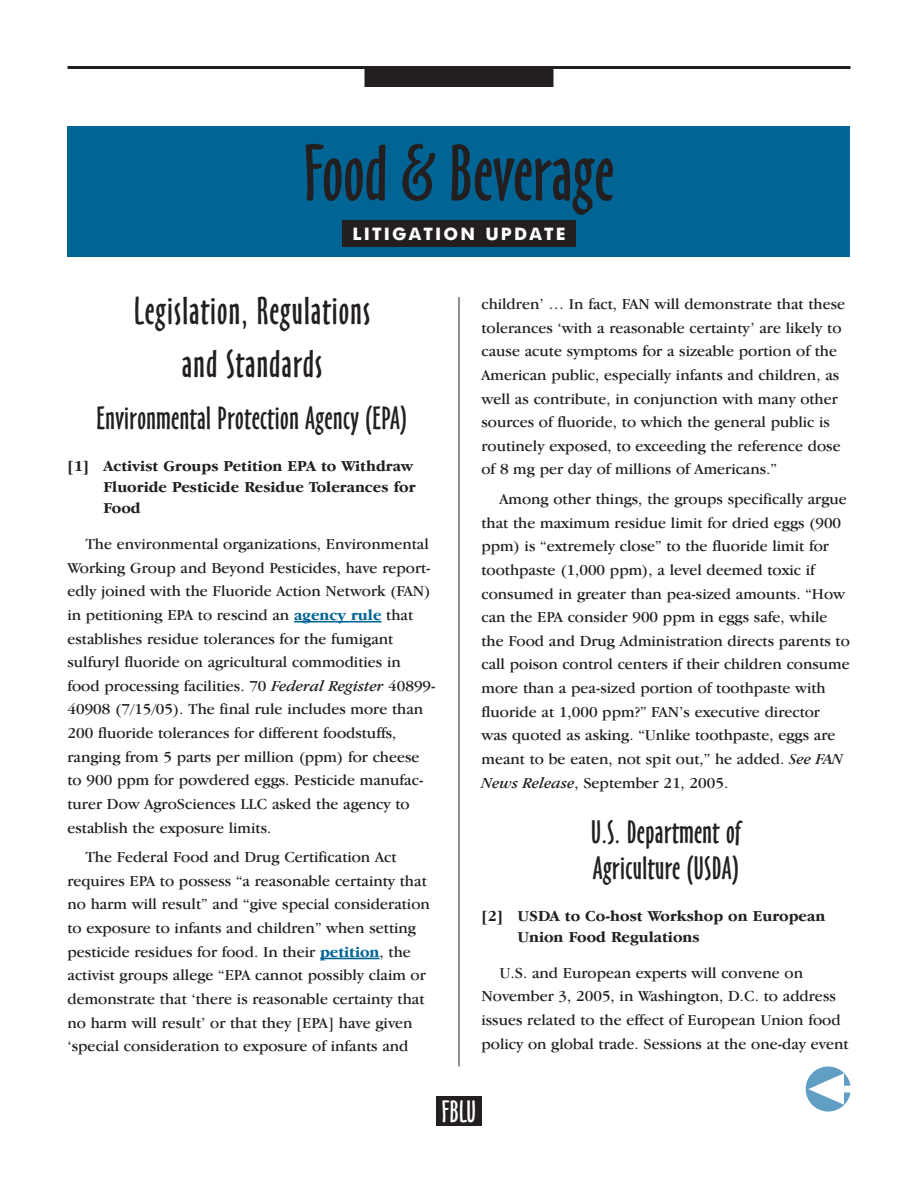
<style>
.page{position:relative;width:918px;height:1188px;background:#fff}
.page>*{position:absolute;margin:0;border:0;box-sizing:border-box;transform-origin:0 0}
.t1{font:73.5px "Oz Handicraft BT";color:#231f20}
.t2{font:36px/52.5px "Oz Handicraft BT";letter-spacing:.03em;color:#231f20;text-align:center}
.t3{font:30px/36px "Oz Handicraft BT";letter-spacing:.015em;color:#231f20}
.t4{font:28.5px "Oz Handicraft BT";color:#fff}
.t5{font:700 17.25px "Futura BT";letter-spacing:.125em;color:#fff}
.t6{font:15.75px/23.7px "Garamond IT Cby BT";color:#231f20}
.t7{font:700 15.75px/21px "Garamond IT Cby BT";color:#231f20}
.s1{font-weight:700;color:#006494}
.s2{font-style:italic}
</style>
<div class="page">
<hr style="left:68px;top:66px;width:782px;height:3px;background:#231f20">
<div style="left:364px;top:69px;width:190px;height:18px;background:#231f20"></div>
<hr style="left:459px;top:297px;width:1px;height:770px;background:#231f20">
<div style="left:436px;top:1096px;width:46px;height:30px;background:#231f20"></div>
<svg style="left:806px;top:1066px;width:44px;height:46px"></svg>
<div style="left:68px;top:126px;width:782px;height:131px;background:#006494"></div>
<div style="left:342px;top:220px;width:234px;height:27px;background:#231f20"></div>
<hr style="left:294px;top:621px;width:64px;height:2px;background:#006494">
<hr style="left:358px;top:621px;width:24px;height:2px;background:#006494">
<hr style="left:320px;top:958px;width:60px;height:1px;background:#006494">
<h1 class="t1" style="left:304px;top:132px;width:312px">Food &amp; Beverage</h1>
<p class="t5" style="left:352px;top:224px;width:215px">LITIGATION UPDATE</p>
<h2 class="t2" style="left:134px;top:286px;width:238px">Legislation, Regulations and Standards</h2>
<h3 class="t3" style="left:97px;top:401px;width:312px">Environmental Protection Agency (EPA)</h3>
<p class="t7" style="left:103px;top:456px;width:314px;text-indent:-36px">[1] Activist Groups Petition EPA to Withdraw<br>Fluoride Pesticide Residue Tolerances for<br>Food</p>
<p class="t6" style="left:67px;top:532px;width:370px;text-indent:18px">The environmental organizations, Environmental Working Group and Beyond Pesticides, have report&shy;edly joined with the Fluoride Action Network (FAN) in petitioning EPA to rescind an <span class="s1">agency rule</span> that establishes residue tolerances for the fumigant sulfuryl fluoride on agricultural commodities in food processing facilities. 70 <span class="s2">Federal Register</span> 40899- 40908 (7/15/05). The final rule includes more than 200 fluoride tolerances for different foodstuffs, ranging from 5 parts per million (ppm) for cheese to 900 ppm for powdered eggs. Pesticide manufac&shy;turer Dow AgroSciences LLC asked the agency to establish the exposure limits.</p>
<p class="t6" style="left:68px;top:845px;width:364px;text-indent:18px">The Federal Food and Drug Certification Act requires EPA to possess “a reasonable certainty that no harm will result” and “give special consideration to exposure to infants and children” when setting pesticide residues for food. In their <span class="s1">petition</span>, the activist groups allege “EPA cannot possibly claim or demonstrate that ‘there is reasonable certainty that no harm will result’ or that they [EPA] have given ‘special consideration to exposure of infants and</p>
<p class="t6" style="left:481px;top:292px;width:365px">children’ … In fact, FAN will demonstrate that these tolerances ‘with a reasonable certainty’ are likely to cause acute symptoms for a sizeable portion of the American public, especially infants and children, as well as contribute, in conjunction with many other sources of fluoride, to which the general public is routinely exposed, to exceeding the reference dose of 8 mg per day of millions of Americans.”</p>
<p class="t6" style="left:481px;top:487px;width:370px;text-indent:18px">Among other things, the groups specifically argue that the maximum residue limit for dried eggs (900 ppm) is “extremely close” to the fluoride limit for toothpaste (1,000 ppm), a level deemed toxic if consumed in greater than pea-sized amounts. “How can the EPA consider 900 ppm in eggs safe, while the Food and Drug Administration directs parents to call poison control centers if their children consume more than a pea-sized portion of toothpaste with fluoride at 1,000 ppm?” FAN’s executive director<br>was quoted as asking. “Unlike toothpaste, eggs are meant to be eaten, not spit out,” he added. <span class="s2">See FAN News Release</span>, September 21, 2005.</p>
<h3 class="t3" style="left:591px;top:815px;width:151px">U.S. Department of<br>Agriculture (USDA)</h3>
<p class="t7" style="left:517px;top:905px;width:309px;text-indent:-36px">[2] USDA to Co-host Workshop on European<br>Union Food Regulations</p>
<p class="t6" style="left:481px;top:960px;width:369px;text-indent:18px">U.S. and European experts will convene on November 3, 2005, in Washington, D.C. to address issues related to the effect of European Union food policy on global trade. Sessions at the one-day event</p>
<h3 class="t4" style="left:442px;top:1095px;width:36px">FBLU</h3>
</div>
